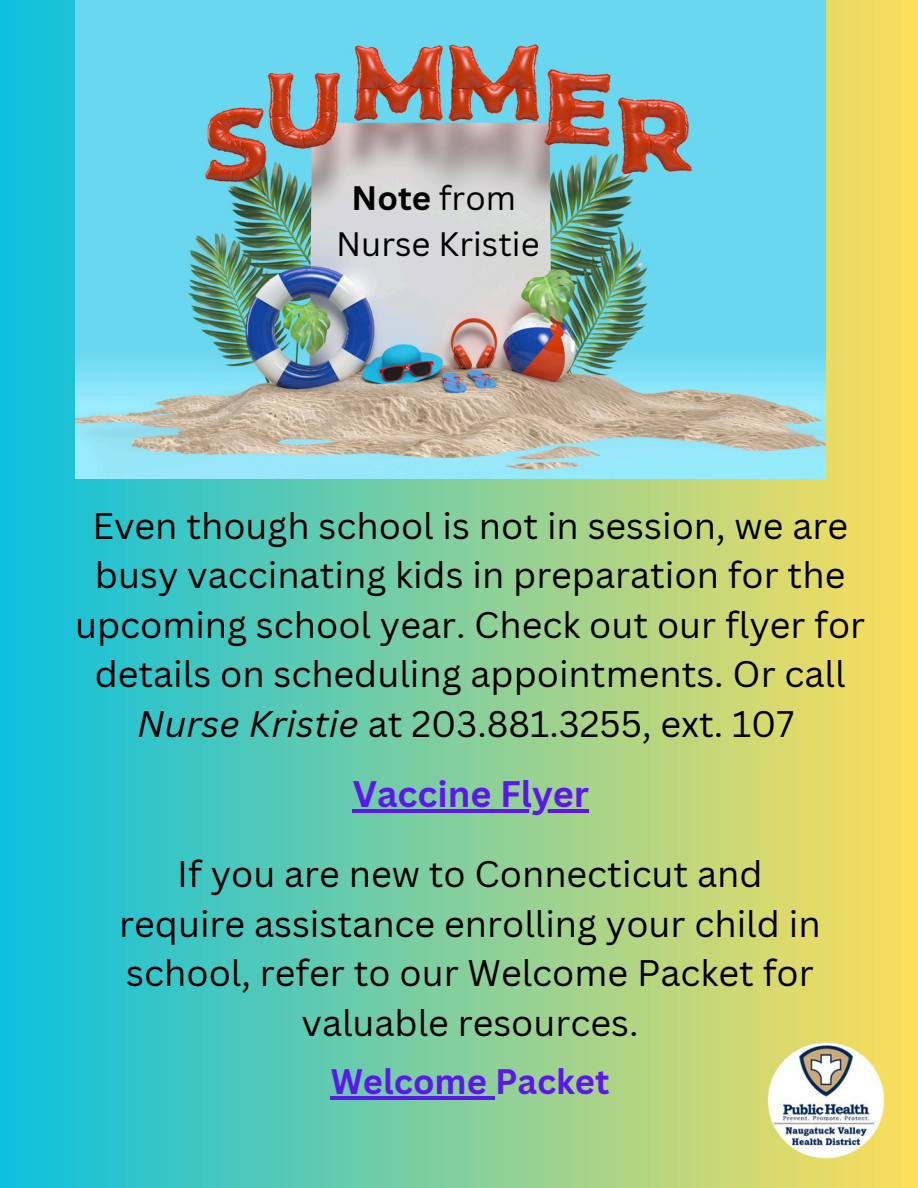
<style>
.page{position:relative;width:918px;height:1188px;background:#fff}
.page>*{position:absolute;margin:0;border:0;box-sizing:border-box;transform-origin:0 0}
.t1{font:36px/49.5px "Canva Sans";color:#000;text-align:center}
.t2{font:700 36px "Canva Sans";color:#5e17eb}
.t3{font:700 34.5px "Canva Sans";color:#5e17eb}
.t4{font:33px "Canva Sans";color:#000}
.t5{font:700 33px "Canva Sans";color:#000}
.s1{font-weight:400}
.s2{font-style:italic}
</style>
<div class="page">
<div style="left:0;top:0;width:918px;height:1188px;background:linear-gradient(to right,#0cc0e0,#fdde5a)"></div>
<img style="left:75px;top:0;width:751px;height:478px">
<img style="left:744px;top:1019px;width:164px;height:164px">
<hr style="left:331px;top:1096px;width:164px;height:4px;background:#5e17eb">
<hr style="left:353px;top:809px;width:236px;height:3px;background:#5e17eb">
<p class="t5" style="left:352px;top:175px;width:166px">Note <span class="s1">from</span></p>
<p class="t4" style="left:336px;top:221px;width:205px">Nurse Kristie</p>
<h1 class="t1" style="left:75px;top:500px;width:792px">Even though school is not in session, we are busy vaccinating kids in preparation for the upcoming school year. Check out our flyer for details on scheduling appointments. Or call <span class="s2">Nurse Kristie</span> at 203.881.3255, ext. 107</h1>
<p class="t2" style="left:353px;top:768px;width:238px">Vaccine Flyer</p>
<h1 class="t1" style="left:119px;top:848px;width:703px">If you are new to Connecticut and require assistance enrolling your child in school, refer to our Welcome Packet for valuable resources.</h1>
<p class="t3" style="left:331px;top:1057px;width:280px">Welcome Packet</p>
</div>
